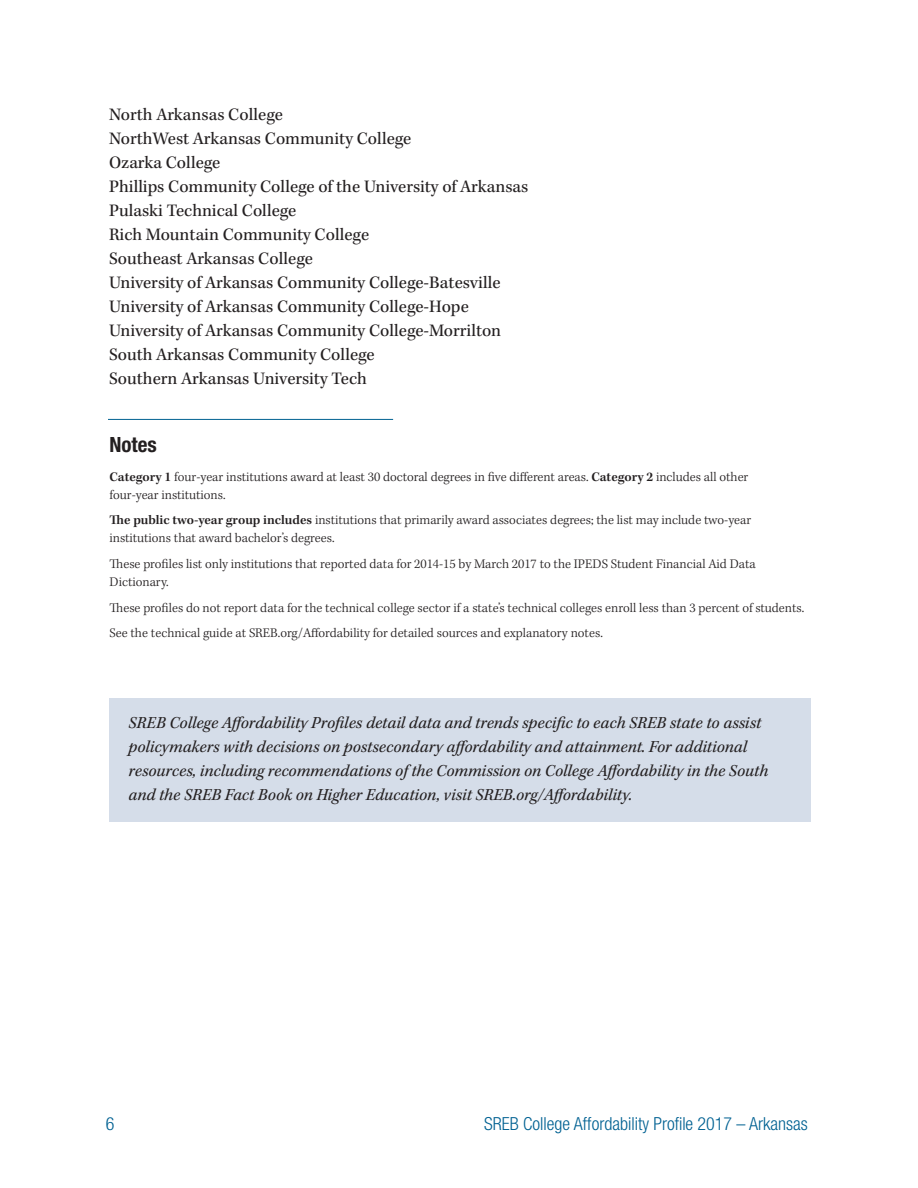
<style>
.page{position:relative;width:918px;height:1188px;background:#fff}
.page>*{position:absolute;margin:0;border:0;box-sizing:border-box;transform-origin:0 0}
.black_subhead{font:700 condensed 21px "Helvetica Neue";color:#231f20}
.text{font:18px/24px "Kepler Std";color:#231f20}
.t1{font:300 condensed 18px "Helvetica Neue";color:#006192}
.text-2{font:italic 17.25px/24px "Kepler Std";color:#231f20}
.source{font:300 13.5px/18px "Kepler Std";color:#231f20}
.s1{font-weight:600}
</style>
<div class="page">
<hr style="left:108px;top:419px;width:285px;height:1px;background:#006192">
<div style="left:110px;top:698px;width:702px;height:123px;background:#d5dde9"></div>
<p class="text" style="left:109px;top:103px;width:421px">North Arkansas College<br>NorthWest Arkansas Community College<br>Ozarka College<br>Phillips Community College of the University of Arkansas Pulaski Technical College<br>Rich Mountain Community College<br>Southeast Arkansas College<br>University of Arkansas Community College-Batesville University of Arkansas Community College-Hope University of Arkansas Community College-Morrilton South Arkansas Community College<br>Southern Arkansas University Tech</p>
<p class="black_subhead" style="left:110px;top:432px;width:49px">Notes</p>
<p class="source" style="left:110px;top:468px;width:640px"><span class="s1">Category 1</span> four-year institutions award at least 30 doctoral degrees in five different areas. <span class="s1">Category 2</span> includes all other four-year institutions.</p>
<p class="source" style="left:110px;top:512px;width:643px"><span class="s1">The public two-year group includes</span> institutions that primarily award associates degrees; the list may include two-year institutions that award bachelor’s degrees.</p>
<p class="source" style="left:110px;top:555px;width:648px">These profiles list only institutions that reported data for 2014-15 by March 2017 to the IPEDS Student Financial Aid Data<br>Dictionary.</p>
<p class="source" style="left:110px;top:599px;width:696px">These profiles do not report data for the technical college sector if a state’s technical colleges enroll less than 3 percent of students.</p>
<p class="source" style="left:110px;top:625px;width:495px">See the technical guide at SREB.org/Affordability for detailed sources and explanatory notes.</p>
<p class="text-2" style="left:129px;top:712px;width:641px">SREB College Affordability Profiles detail data and trends specific to each SREB state to assist policymakers with decisions on postsecondary affordability and attainment. For additional resources, including recommendations of the Commission on College Affordability in the South and the SREB Fact Book on Higher Education, visit SREB.org/Affordability.</p>
<h2 class="t1" style="left:106px;top:1113px;width:10px">6</h2>
<h2 class="t1" style="left:484px;top:1113px;width:325px">SREB College Affordability Profile 2017 – Arkansas</h2>
</div>
